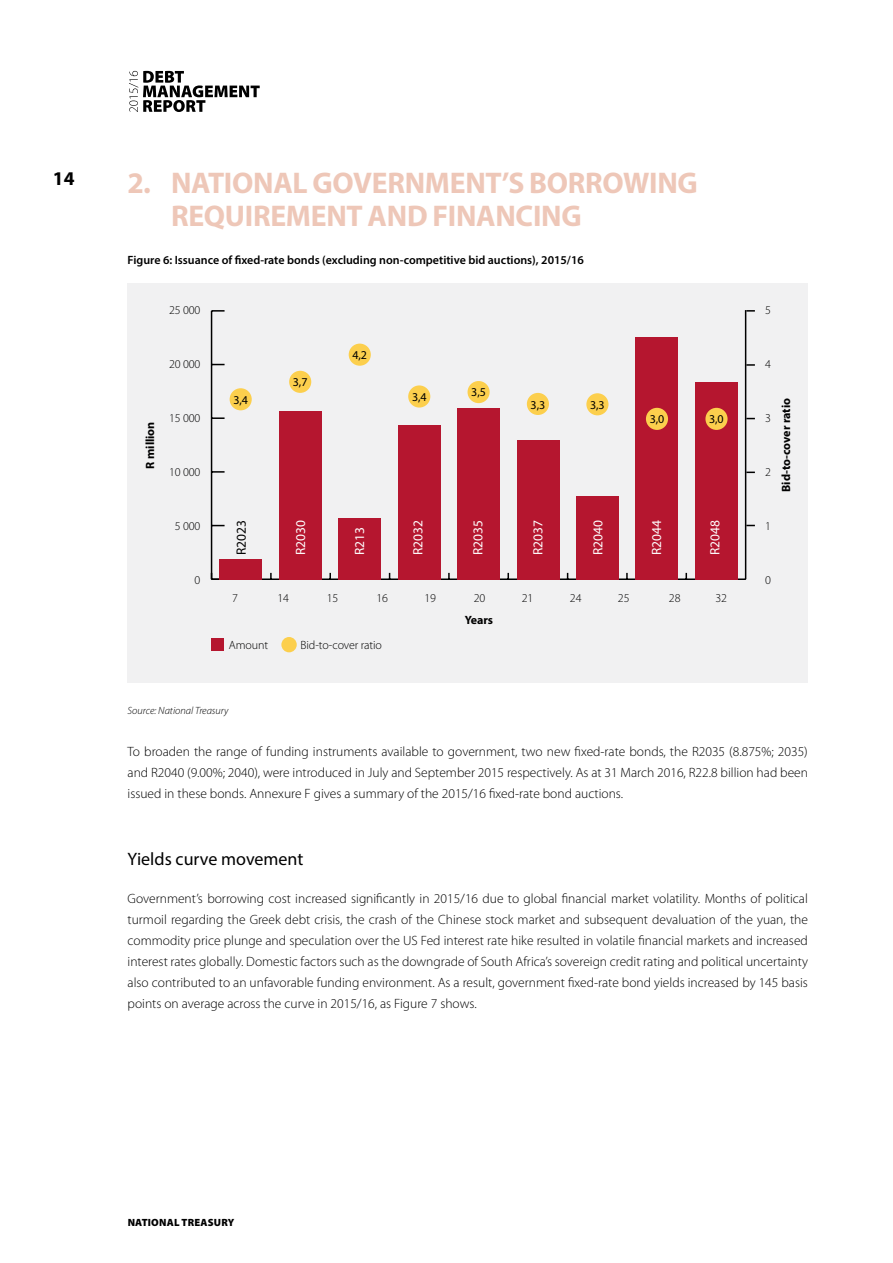
<style>
.page{position:relative;width:893px;height:1263px;background:#fff}
.page>*{position:absolute;margin:0;border:0;box-sizing:border-box;transform-origin:0 0}
.t1{font:700 30px/33px "Myriad Pro";letter-spacing:-.01em;color:#eec7b8}
.t2{font:700 19.5px "Myriad Pro";color:#000}
.t3{font:18px "Myriad Pro";color:#000}
.t4{font:300 13.5px/21px "Myriad Pro";color:#000;text-align:justify}
.t5{font:13.5px "Myriad Pro";letter-spacing:-.01em;color:#fff}
.t6{font:13.5px "Myriad Pro";letter-spacing:-.01em;color:#000}
.t7{font:600 12px "Myriad Pro";color:#000}
.t8{font:300 12px "Myriad Pro";letter-spacing:-.01em;color:#000}
.t9{font:700 12px "Myriad Pro";color:#000}
.t10{font:12px "Myriad Pro";color:#000}
.t11{font:italic 300 10.5px "Myriad Pro";color:#000}
.t12{font:900 10.5px "Myriad Pro";letter-spacing:.02em;color:#000}
</style>
<div class="page">
<svg style="left:129px;top:71px;width:131px;height:41px"></svg>
<div style="left:128px;top:283px;width:680px;height:399px;background:#f1f1f2"></div>
<hr style="left:212px;top:578px;width:534px;height:2px;background:#000">
<hr style="left:745px;top:310px;width:1px;height:269px;background:#000">
<hr style="left:211px;top:311px;width:1px;height:268px;background:#000">
<svg style="left:211px;top:573px;width:8px;height:7px"></svg>
<svg style="left:212px;top:525px;width:13px;height:1px"></svg>
<svg style="left:212px;top:471px;width:13px;height:2px"></svg>
<svg style="left:212px;top:417px;width:13px;height:2px"></svg>
<svg style="left:212px;top:364px;width:13px;height:1px"></svg>
<svg style="left:212px;top:310px;width:13px;height:2px"></svg>
<div style="left:219px;top:559px;width:43px;height:21px;background:#b5162f"></div>
<div style="left:279px;top:411px;width:43px;height:169px;background:#b5162f"></div>
<div style="left:338px;top:518px;width:43px;height:62px;background:#b5162f"></div>
<div style="left:398px;top:425px;width:43px;height:155px;background:#b5162f"></div>
<div style="left:457px;top:408px;width:43px;height:172px;background:#b5162f"></div>
<div style="left:517px;top:440px;width:42px;height:140px;background:#b5162f"></div>
<div style="left:576px;top:496px;width:43px;height:84px;background:#b5162f"></div>
<div style="left:635px;top:337px;width:43px;height:243px;background:#b5162f"></div>
<div style="left:695px;top:382px;width:43px;height:198px;background:#b5162f"></div>
<div style="left:230px;top:388px;width:22px;height:22px;background:#fccf4d;border-radius:50%"></div>
<div style="left:289px;top:371px;width:22px;height:22px;background:#fccf4d;border-radius:50%"></div>
<div style="left:349px;top:344px;width:22px;height:22px;background:#fccf4d;border-radius:50%"></div>
<div style="left:408px;top:385px;width:22px;height:23px;background:#fccf4d;border-radius:50%"></div>
<div style="left:468px;top:381px;width:22px;height:22px;background:#fccf4d;border-radius:50%"></div>
<div style="left:527px;top:393px;width:22px;height:22px;background:#fccf4d;border-radius:50%"></div>
<div style="left:586px;top:393px;width:22px;height:22px;background:#fccf4d;border-radius:50%"></div>
<div style="left:646px;top:408px;width:22px;height:22px;background:#fccf4d;border-radius:50%"></div>
<div style="left:705px;top:408px;width:23px;height:22px;background:#fccf4d;border-radius:50%"></div>
<div style="left:211px;top:638px;width:13px;height:13px;background:#b5162f"></div>
<div style="left:281px;top:637px;width:16px;height:15px;background:#fccf4d;border-radius:50%"></div>
<svg style="left:746px;top:310px;width:9px;height:2px"></svg>
<svg style="left:746px;top:364px;width:9px;height:2px"></svg>
<h2 class="t2" style="left:53px;top:165px;width:23px">14</h2>
<h1 class="t1" style="left:171px;top:165px;width:528px;text-indent:-44px">2. NATIONAL GOVERNMENT’S BORROWING<br>REQUIREMENT AND FINANCING</h1>
<p class="t7" style="left:128px;top:252px;width:458px">Figure 6: Issuance of fixed-rate bonds (excluding non-competitive bid auctions), 2015/16</p>
<p class="t8" style="left:169px;top:303px;width:33px">25 000</p>
<p class="t8" style="left:169px;top:357px;width:33px">20 000</p>
<p class="t9" style="left:142px;top:468px;width:48px;rotate:-90deg">R million</p>
<p class="t8" style="left:169px;top:411px;width:33px">15 000</p>
<p class="t8" style="left:169px;top:465px;width:33px">10 000</p>
<p class="t8" style="left:175px;top:519px;width:27px">5 000</p>
<p class="t8" style="left:194px;top:573px;width:7px">0</p>
<p class="t10" style="left:233px;top:392px;width:16px">3,4</p>
<p class="t10" style="left:293px;top:375px;width:16px">3,7</p>
<p class="t10" style="left:352px;top:348px;width:16px">4,2</p>
<p class="t10" style="left:412px;top:390px;width:16px">3,4</p>
<p class="t10" style="left:471px;top:385px;width:16px">3,5</p>
<p class="t10" style="left:531px;top:397px;width:16px">3,3</p>
<p class="t10" style="left:590px;top:397px;width:16px">3,3</p>
<p class="t10" style="left:650px;top:412px;width:16px">3,0</p>
<p class="t10" style="left:709px;top:412px;width:16px">3,0</p>
<p class="t6" style="left:233px;top:555px;width:36px;rotate:-90deg">R2023</p>
<p class="t5" style="left:292px;top:555px;width:36px;rotate:-90deg">R2030</p>
<p class="t5" style="left:351px;top:555px;width:29px;rotate:-90deg">R213</p>
<p class="t5" style="left:410px;top:555px;width:36px;rotate:-90deg">R2032</p>
<p class="t5" style="left:470px;top:555px;width:36px;rotate:-90deg">R2035</p>
<p class="t5" style="left:530px;top:555px;width:36px;rotate:-90deg">R2037</p>
<p class="t5" style="left:590px;top:555px;width:36px;rotate:-90deg">R2040</p>
<p class="t5" style="left:648px;top:555px;width:36px;rotate:-90deg">R2044</p>
<p class="t5" style="left:707px;top:555px;width:36px;rotate:-90deg">R2048</p>
<p class="t8" style="left:232px;top:591px;width:7px">7</p>
<p class="t8" style="left:277px;top:591px;width:13px">14</p>
<p class="t8" style="left:327px;top:591px;width:13px">15</p>
<p class="t8" style="left:376px;top:591px;width:13px">16</p>
<p class="t8" style="left:424px;top:591px;width:13px">19</p>
<p class="t8" style="left:474px;top:591px;width:13px">20</p>
<p class="t8" style="left:522px;top:591px;width:13px">21</p>
<p class="t8" style="left:570px;top:591px;width:13px">24</p>
<p class="t8" style="left:618px;top:591px;width:13px">25</p>
<p class="t8" style="left:669px;top:591px;width:13px">28</p>
<p class="t8" style="left:715px;top:591px;width:13px">32</p>
<p class="t8" style="left:229px;top:639px;width:41px">Amount</p>
<p class="t8" style="left:301px;top:639px;width:83px">Bid-to-cover ratio</p>
<p class="t9" style="left:465px;top:612px;width:30px">Years</p>
<p class="t8" style="left:765px;top:303px;width:7px">5</p>
<p class="t8" style="left:765px;top:357px;width:7px">4</p>
<p class="t8" style="left:765px;top:411px;width:7px">3</p>
<p class="t8" style="left:765px;top:465px;width:7px">2</p>
<p class="t9" style="left:778px;top:492px;width:95px;rotate:-90deg">Bid-to-cover ratio</p>
<p class="t8" style="left:765px;top:519px;width:7px">1</p>
<p class="t8" style="left:765px;top:573px;width:7px">0</p>
<p class="t11" style="left:128px;top:705px;width:102px">Source: National Treasury</p>
<p class="t4" style="left:128px;top:741px;width:682px">To broaden the range of funding instruments available to government, two new fixed-rate bonds, the R2035 (8.875%; 2035) and R2040 (9.00%; 2040), were introduced in July and September 2015 respectively. As at 31 March 2016, R22.8 billion had been issued in these bonds. Annexure F gives a summary of the 2015/16 fixed-rate bond auctions.</p>
<h3 class="t3" style="left:128px;top:848px;width:177px">Yields curve movement</h3>
<p class="t4" style="left:128px;top:888px;width:682px">Government’s borrowing cost increased significantly in 2015/16 due to global financial market volatility. Months of political turmoil regarding the Greek debt crisis, the crash of the Chinese stock market and subsequent devaluation of the yuan, the commodity price plunge and speculation over the US Fed interest rate hike resulted in volatile financial markets and increased interest rates globally. Domestic factors such as the downgrade of South Africa’s sovereign credit rating and political uncertainty also contributed to an unfavorable funding environment. As a result, government fixed-rate bond yields increased by 145 basis points on average across the curve in 2015/16, as Figure 7 shows.</p>
<p class="t12" style="left:128px;top:1216px;width:108px">NATIONAL TREASURY</p>
</div>
